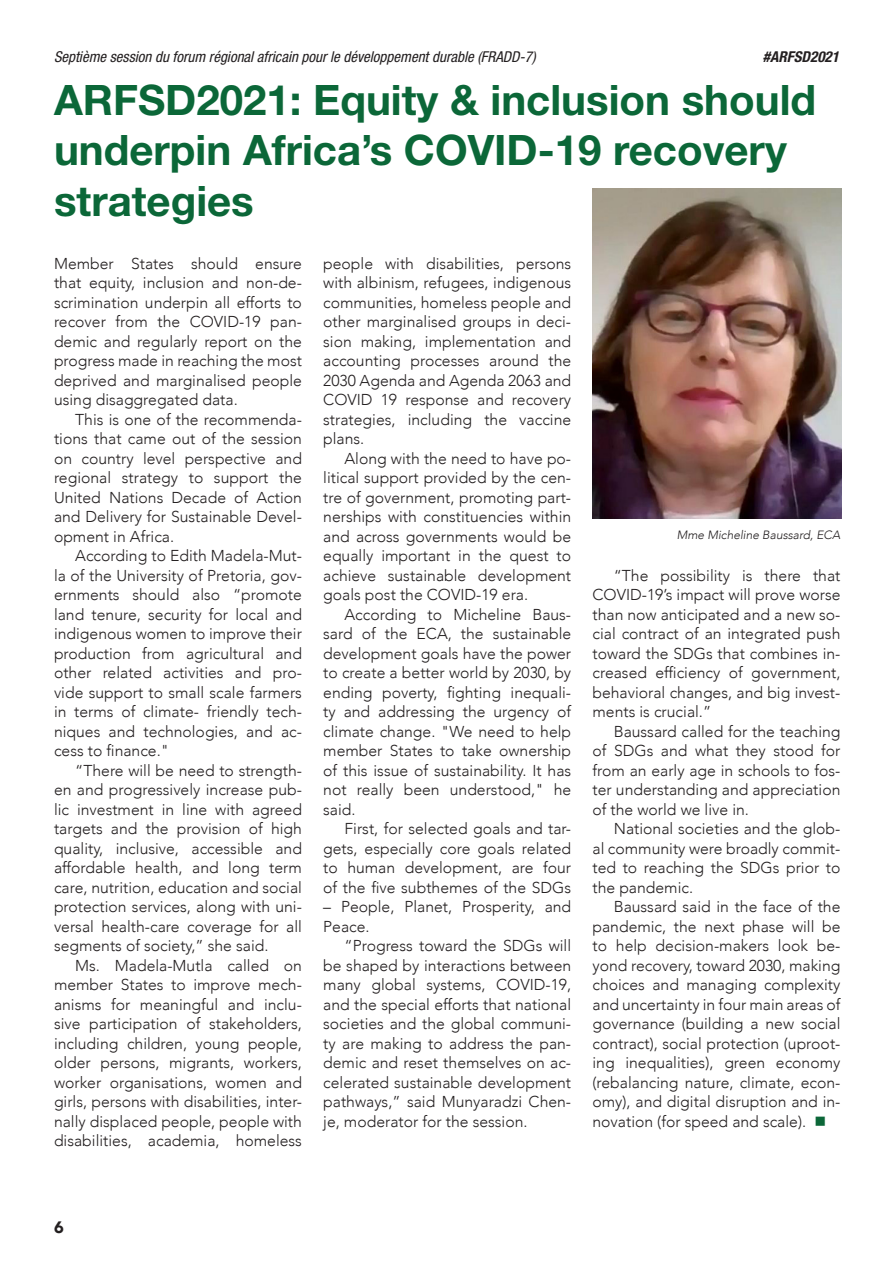
<style>
.page{position:relative;width:893px;height:1263px;background:#fff}
.page>*{position:absolute;margin:0;border:0;box-sizing:border-box;transform-origin:0 0}
._04_MainHead{font:700 42px/50.4px "Helvetica Neue LT Std";color:#0b6738}
.t1{font:900 16.5px "Avenir";color:#231f20}
._01_BodyText{font:300 15.75px/19.5px "Avenir";color:#231f20;text-align:justify}
._01_Body-firstpara{font:300 15.75px/19.5px "Avenir";color:#231f20;text-align:justify}
.t2{font:italic condensed 15px "Helvetica Neue LT Std";color:#231f20}
.t3{font:italic 700 condensed 15px "Helvetica Neue LT Std";color:#231f20}
._08_PhotoCaption{font:italic 300 12px "Avenir";color:#231f20}
.s1{color:#0b6738}
</style>
<div class="page">
<img style="left:592px;top:189px;width:249px;height:329px">
<p class="t2" style="left:54px;top:48px;width:483px">Septième session du forum régional africain pour le développement durable (FRADD-7)</p>
<p class="t3" style="left:763px;top:47px;width:78px">#ARFSD2021</p>
<p class="_04_MainHead" style="left:54px;top:74px;width:764px">ARFSD2021: Equity &amp; inclusion should underpin Africa’s COVID-19 recovery strategies</p>
<p class="_01_Body-firstpara" style="left:54px;top:253px;width:249px">Member States should ensure that equity, inclusion and non-de&shy;scrimination underpin all efforts to recover from the COVID-19 pan&shy;demic and regularly report on the progress made in reaching the most deprived and marginalised people using disaggregated data.</p>
<p class="_01_BodyText" style="left:54px;top:409px;width:249px;text-indent:21px">This is one of the recommenda&shy;tions that came out of the session on country level perspective and regional strategy to support the United Nations Decade of Action and Delivery for Sustainable Devel&shy;opment in Africa.</p>
<p class="_01_BodyText" style="left:54px;top:546px;width:249px;text-indent:21px">According to Edith Madela-Mut&shy;la of the University of Pretoria, gov&shy;ernments should also “promote land tenure, security for local and indigenous women to improve their production from agricultural and other related activities and pro&shy;vide support to small scale farmers in terms of climate- friendly tech&shy;niques and technologies, and ac&shy;cess to finance."</p>
<p class="_01_BodyText" style="left:54px;top:760px;width:249px;text-indent:21px">“There will be need to strength&shy;en and progressively increase pub&shy;lic investment in line with agreed targets and the provision of high quality, inclusive, accessible and affordable health, and long term care, nutrition, education and social protection services, along with uni&shy;versal health-care coverage for all segments of society,” she said.</p>
<p class="_01_BodyText" style="left:54px;top:955px;width:249px;text-indent:21px">Ms. Madela-Mutla called on member States to improve mech&shy;anisms for meaningful and inclu&shy;sive participation of stakeholders, including children, young people, older persons, migrants, workers, worker organisations, women and girls, persons with disabilities, inter&shy;nally displaced people, people with disabilities, academia, homeless</p>
<p class="_01_BodyText" style="left:323px;top:253px;width:249px">people with disabilities, persons with albinism, refugees, indigenous communities, homeless people and other marginalised groups in deci&shy;sion making, implementation and accounting processes around the 2030 Agenda and Agenda 2063 and COVID 19 response and recovery strategies, including the vaccine plans.</p>
<p class="_01_BodyText" style="left:323px;top:448px;width:249px;text-indent:21px">Along with the need to have po&shy;litical support provided by the cen&shy;tre of government, promoting part&shy;nerships with constituencies within and across governments would be equally important in the quest to achieve sustainable development goals post the COVID-19 era.</p>
<p class="_01_BodyText" style="left:323px;top:604px;width:249px;text-indent:21px">According to Micheline Baus&shy;sard of the ECA, the sustainable development goals have the power to create a better world by 2030, by ending poverty, fighting inequali&shy;ty and addressing the urgency of climate change. "We need to help member States to take ownership of this issue of sustainability. It has not really been understood," he said.</p>
<p class="_01_BodyText" style="left:323px;top:819px;width:249px;text-indent:21px">First, for selected goals and tar&shy;gets, especially core goals related to human development, are four of the five subthemes of the SDGs</p>
<p class="_01_BodyText" style="left:323px;top:897px;width:249px">– People, Planet, Prosperity, and<br>Peace.</p>
<p class="_01_BodyText" style="left:323px;top:936px;width:249px;text-indent:21px">“Progress toward the SDGs will be shaped by interactions between many global systems, COVID-19, and the special efforts that national societies and the global communi&shy;ty are making to address the pan&shy;demic and reset themselves on ac&shy;celerated sustainable development pathways,” said Munyaradzi Chen&shy;je, moderator for the session.</p>
<p class="_08_PhotoCaption" style="left:677px;top:528px;width:165px">Mme Micheline Baussard, ECA</p>
<p class="_01_BodyText" style="left:592px;top:565px;width:249px;text-indent:21px">“The possibility is there that COVID-19’s impact will prove worse than now anticipated and a new so&shy;cial contract of an integrated push toward the SDGs that combines in&shy;creased efficiency of government, behavioral changes, and big invest&shy;ments is crucial.”</p>
<p class="_01_BodyText" style="left:592px;top:721px;width:249px;text-indent:21px">Baussard called for the teaching of SDGs and what they stood for from an early age in schools to fos&shy;ter understanding and appreciation of the world we live in.</p>
<p class="_01_BodyText" style="left:592px;top:819px;width:249px;text-indent:21px">National societies and the glob&shy;al community were broadly commit&shy;ted to reaching the SDGs prior to the pandemic.</p>
<p class="_01_BodyText" style="left:592px;top:897px;width:249px;text-indent:21px">Baussard said in the face of the pandemic, the next phase will be to help decision-makers look be&shy;yond recovery, toward 2030, making choices and managing complexity and uncertainty in four main areas of governance (building a new social contract), social protection (uproot&shy;ing inequalities), green economy (rebalancing nature, climate, econ&shy;omy), and digital disruption and in&shy;novation (for speed and scale). <span class="s1">■</span></p>
<p class="t1" style="left:54px;top:1213px;width:11px">6</p>
</div>
